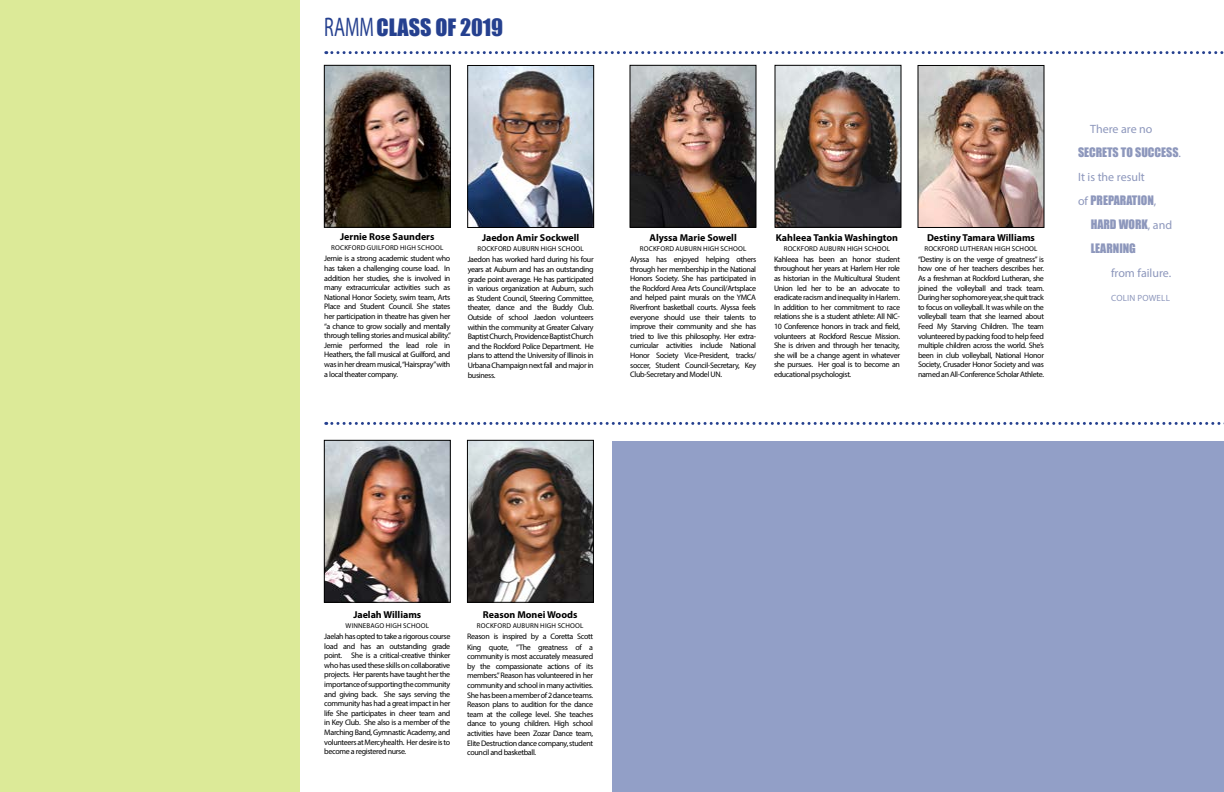
<style>
.page{position:relative;width:1224px;height:792px;background:#fff}
.page>*{position:absolute;margin:0;border:0;box-sizing:border-box;transform-origin:0 0}
.t1{font:22px "Impact";color:#25408f}
.t2{font:12px/24px "Impact";color:#8d97bc}
.t3{font:12px "Myriad Pro";color:#8d97bc}
.t4{font:700 10px "Myriad Pro";color:#000}
.t5{font:9px "Myriad Pro";letter-spacing:.02em;color:#8d97bc}
.t6{font:8px/9.6px "Myriad Pro";letter-spacing:-.04em;color:#000;text-align:justify}
.t7{font:7px "Myriad Pro";letter-spacing:.02em;color:#000}
.s1{font-family:"Myriad Pro";font-size:27px}
.s2{font-family:"Myriad Pro"}
</style>
<div class="page">
<img style="left:632px;top:67px;width:122px;height:159px">
<div style="left:630px;top:65px;width:126px;height:163px;border:1px solid #000"></div>
<img style="left:326px;top:67px;width:123px;height:159px">
<div style="left:324px;top:65px;width:127px;height:163px;border:1px solid #000"></div>
<img style="left:920px;top:67px;width:122px;height:159px">
<div style="left:918px;top:65px;width:126px;height:163px;border:1px solid #000"></div>
<img style="left:469px;top:442px;width:123px;height:159px">
<div style="left:467px;top:440px;width:127px;height:163px;border:1px solid #000"></div>
<img style="left:469px;top:67px;width:123px;height:159px">
<div style="left:467px;top:65px;width:127px;height:163px;border:1px solid #000"></div>
<img style="left:326px;top:442px;width:123px;height:159px">
<div style="left:324px;top:440px;width:127px;height:163px;border:1px solid #000"></div>
<img style="left:777px;top:67px;width:122px;height:159px">
<div style="left:775px;top:65px;width:126px;height:163px;border:1px solid #000"></div>
<svg style="left:326px;top:51px;width:898px;height:3px"></svg>
<div style="left:612px;top:441px;width:612px;height:351px;background:#929fc7"></div>
<div style="left:0;top:0;width:300px;height:792px;background:#dcea98"></div>
<svg style="left:326px;top:422px;width:898px;height:3px"></svg>
<h1 class="t1" style="left:324px;top:11px;width:180px"><span class="s1">RAMM</span> CLASS OF 2019</h1>
<p class="t4" style="left:340px;top:231px;width:96px">Jernie Rose Saunders</p>
<p class="t7" style="left:331px;top:244px;width:114px">ROCKFORD GUILFORD HIGH SCHOOL</p>
<p class="t6" style="left:324px;top:254px;width:128px">Jernie is a strong academic student who has taken a challenging course load. In addition her studies, she is involved in many extracurricular activities such as National Honor Society, swim team, Arts Place and Student Council. She states her participation in theatre has given her “a chance to grow socially and mentally through telling stories and musical ability.” Jernie performed the lead role in Heathers, the fall musical at Guilford, and was in her dream musical, “Hairspray”with a local theater company.</p>
<p class="t4" style="left:482px;top:232px;width:99px">Jaedon Amir Sockwell</p>
<p class="t7" style="left:477px;top:245px;width:108px">ROCKFORD AUBURN HIGH SCHOOL</p>
<p class="t6" style="left:468px;top:255px;width:128px">Jaedon has worked hard during his four years at Auburn and has an outstanding grade point average. He has participated in various organization at Auburn, such as Student Council, Steering Committee, theater, dance and the Buddy Club.<br>Outside of school Jaedon volunteers within the community at Greater Calvary Baptist Church, Providence Baptist Church and the Rockford Police Department. He plans to attend the University of Illinois in Urbana Champaign next fall and major in business.</p>
<p class="t4" style="left:650px;top:231px;width:89px">Alyssa Marie Sowell</p>
<p class="t7" style="left:640px;top:244px;width:108px">ROCKFORD AUBURN HIGH SCHOOL</p>
<p class="t6" style="left:630px;top:254px;width:128px">Alyssa has enjoyed helping others through her membership in the National Honors Society. She has participated in the Rockford Area Arts Council/Artsplace and helped paint murals on the YMCA Riverfront basketball courts. Alyssa feels everyone should use their talents to improve their community and she has tried to live this philosophy. Her extra&shy;curricular activities include National Honor Society Vice-President, tracks/ soccer, Student Council-Secretary, Key Club-Secretary and Model UN.</p>
<p class="t4" style="left:776px;top:231px;width:124px">Kahleea Tankia Washington</p>
<p class="t7" style="left:784px;top:244px;width:108px">ROCKFORD AUBURN HIGH SCHOOL</p>
<p class="t6" style="left:774px;top:254px;width:128px">Kahleea has been an honor student throughout her years at Harlem Her role as historian in the Multicultural Student Union led her to be an advocate to eradicate racism and inequality in Harlem.<br>In addition to her commitment to race relations she is a student athlete: All NIC-10 Conference honors in track and field, volunteers at Rockford Rescue Mission.<br>She is driven and through her tenacity, she will be a change agent in whatever she pursues. Her goal is to become an educational psychologist.</p>
<p class="t4" style="left:927px;top:231px;width:109px">Destiny Tamara Williams</p>
<p class="t7" style="left:924px;top:244px;width:115px">ROCKFORD LUTHERAN HIGH SCHOOL</p>
<p class="t6" style="left:918px;top:254px;width:128px">“Destiny is on the verge of greatness” is how one of her teachers describes her.<br>As a freshman at Rockford Lutheran, she joined the volleyball and track team.<br>During her sophomore year, she quit track to focus on volleyball. It was while on the volleyball team that she learned about Feed My Starving Children. The team volunteered by packing food to help feed multiple children across the world. She’s been in club volleyball, National Honor Society, Crusader Honor Society and was named an All-Conference Scholar Athlete.</p>
<h2 class="t3" style="left:1090px;top:122px;width:64px">There are no</h2>
<h2 class="t2" style="left:1078px;top:140px;width:105px">SECRETS TO SUCCESS<span class="s2">.</span></h2>
<h2 class="t3" style="left:1078px;top:170px;width:68px">It is the result</h2>
<h2 class="t2" style="left:1091px;top:188px;width:83px;text-indent:-13px"><span class="s2">of</span> PREPARATION<span class="s2">,<br></span>HARD WORK<span class="s2">, and<br></span>LEARNING</h2>
<h2 class="t3" style="left:1111px;top:266px;width:62px">from failure.</h2>
<p class="t5" style="left:1111px;top:293px;width:60px">COLIN POWELL</p>
<p class="t4" style="left:353px;top:608px;width:69px">Jaelah Williams</p>
<p class="t7" style="left:346px;top:621px;width:85px">WINNEBAGO HIGH SCHOOL</p>
<p class="t6" style="left:324px;top:631px;width:128px">Jaelah has opted to take a rigorous course load and has an outstanding grade point. She is a critical-creative thinker who has used these skills on collaborative projects. Her parents have taught her the importance of supporting the community and giving back. She says serving the community has had a great impact in her life She participates in cheer team and in Key Club. She also is a member of the Marching Band, Gymnastic Academy, and volunteers at Mercyhealth. Her desire is to become a registered nurse.</p>
<p class="t4" style="left:483px;top:608px;width:96px">Reason Monei Woods</p>
<p class="t7" style="left:477px;top:621px;width:108px">ROCKFORD AUBURN HIGH SCHOOL</p>
<p class="t6" style="left:467px;top:630px;width:128px;line-height:11px">Reason is inspired by a Coretta Scott<br>King quote, ”The greatness of a</p>
<p class="t6" style="left:467px;top:652px;width:128px">community is most accurately measured by the compassionate actions of its members.” Reason has volunteered in her community and school in many activities.<br>She has been a member of 2 dance teams.<br>Reason plans to audition for the dance team at the college level. She teaches dance to young children. High school activities have been Zozar Dance team, Elite Destruction dance company, student council and basketball.</p>
</div>
